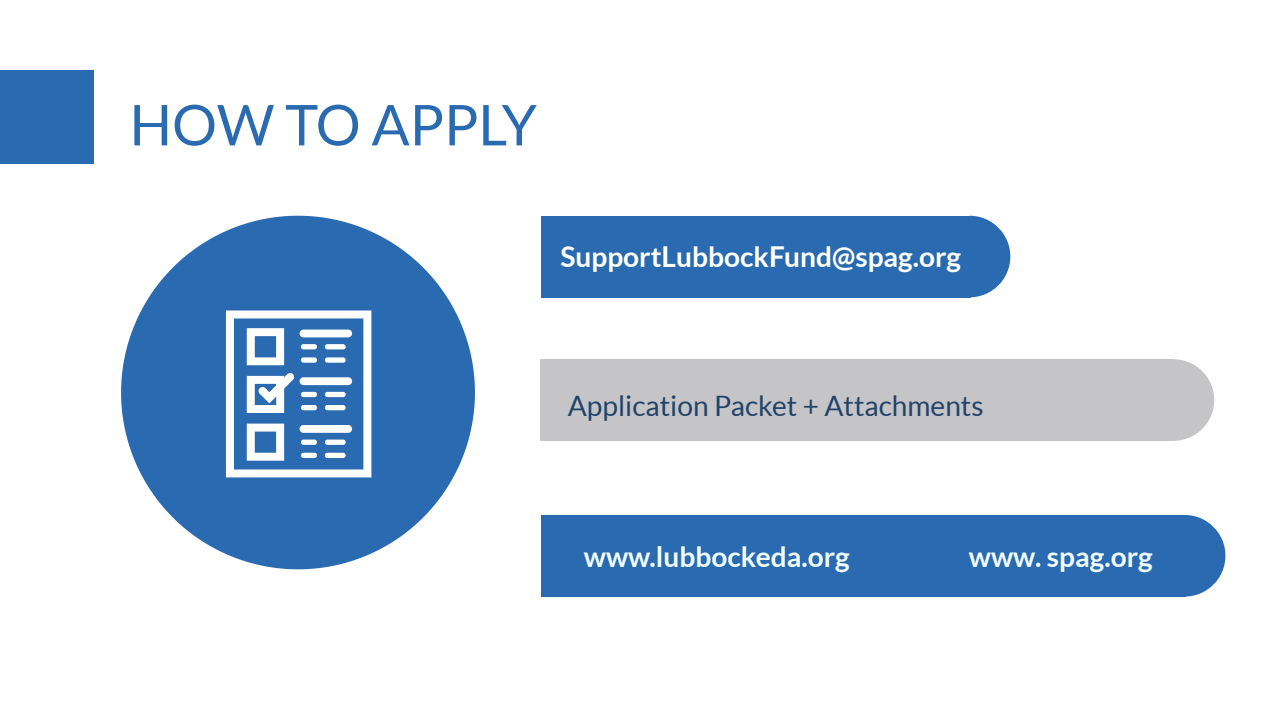
<style>
.page{position:relative;width:1281px;height:720px;background:#fff}
.page>*{position:absolute;margin:0;border:0;box-sizing:border-box;transform-origin:0 0}
.t1{font:56.25px "Lato";color:#296ab0}
.t2{font:700 28.12px "Lato";color:#f1fcff}
.t3{font:28.12px "Lato";color:#214369}
.t4{font:700 28.12px "Lato";color:#fff}
</style>
<div class="page">
<div style="left:540px;top:359px;width:631px;height:82px;background:#c5c5c8"></div>
<hr style="left:1170px;top:359px;width:4px;height:82px;background:#c5c5c8">
<svg style="left:1174px;top:359px;width:39px;height:82px"></svg>
<div style="left:0;top:70px;width:94px;height:94px;background:#296ab0"></div>
<div style="left:541px;top:515px;width:641px;height:82px;background:#296ab0"></div>
<hr style="left:1181px;top:515px;width:4px;height:82px;background:#296ab0">
<svg style="left:1185px;top:515px;width:40px;height:82px"></svg>
<svg style="left:121px;top:216px;width:354px;height:353px;fill:#296ab0"></svg>
<svg style="left:226px;top:310px;width:145px;height:167px"></svg>
<div style="left:541px;top:216px;width:427px;height:81px;background:#296ab0"></div>
<hr style="left:966px;top:216px;width:4px;height:81px;background:#296ab0">
<svg style="left:970px;top:216px;width:40px;height:81px"></svg>
<h1 class="t1" style="left:129px;top:94px;width:409px">HOW TO APPLY</h1>
<p class="t4" style="left:560px;top:241px;width:402px">SupportLubbockFund@spag.org</p>
<p class="t3" style="left:567px;top:390px;width:417px">Application Packet + Attachments</p>
<p class="t2" style="left:583px;top:540px;width:267px">www.lubbockeda.org</p>
<p class="t2" style="left:968px;top:540px;width:185px">www. spag.org</p>
</div>
